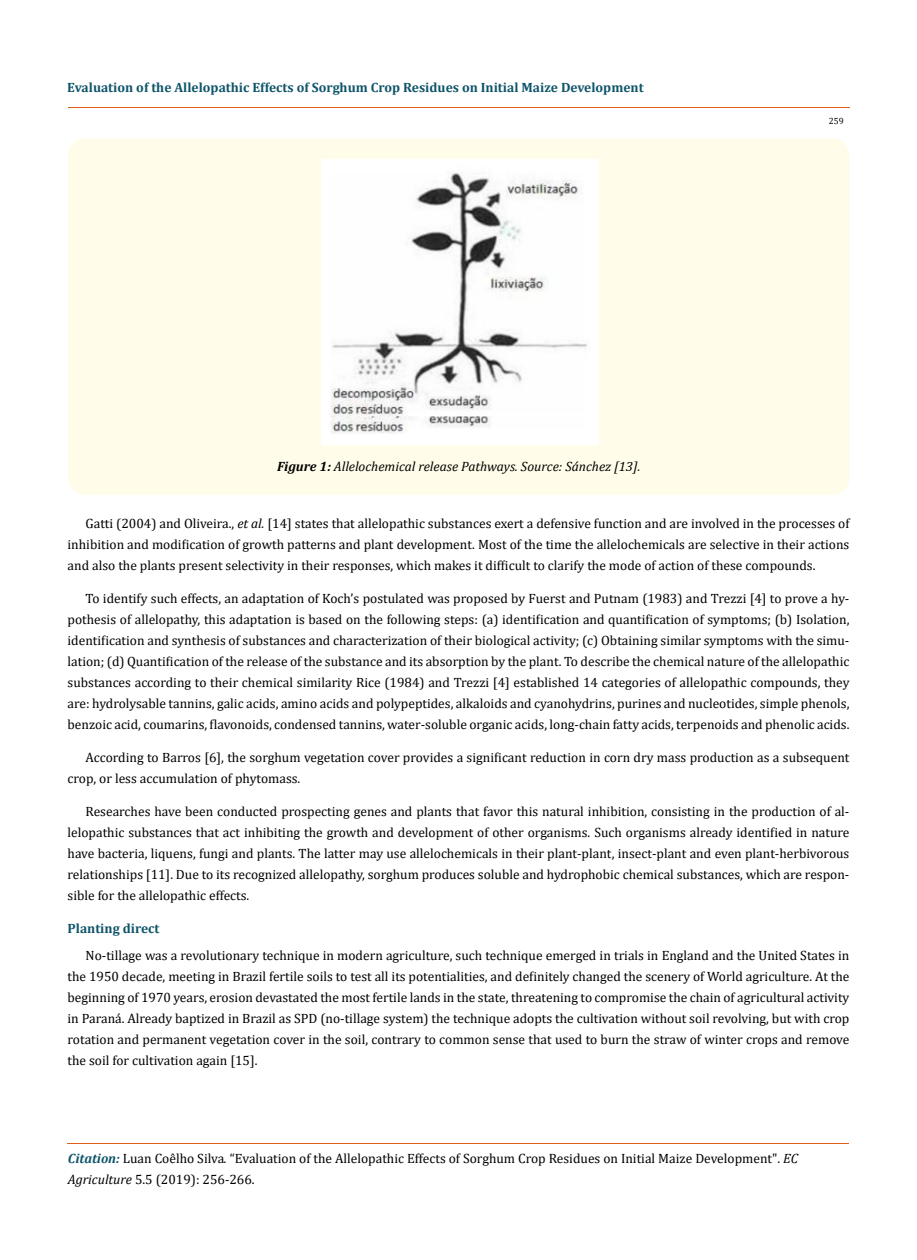
<style>
.page{position:relative;width:917px;height:1260px;background:#fff}
.page>*{position:absolute;margin:0;border:0;box-sizing:border-box;transform-origin:0 0}
.t1{font:13.5px/21px "Cambria";color:#000;text-align:justify}
.t2{font:700 13.5px "Cambria";color:#0e546a}
.t3{font:italic 13.5px "Cambria";color:#000}
.t4{font:9px "Cambria";color:#000}
.s1{font-weight:700}
.s2{font-style:italic}
.s3{font-weight:700;font-style:italic;color:#0e546a}
</style>
<div class="page">
<hr style="left:68px;top:108px;width:781px;height:1px;background:#e05d1a">
<hr style="left:67px;top:1143px;width:782px;height:1px;background:#e05d1a">
<div style="left:68px;top:138px;width:781px;height:357px;background:#fffde9;border-radius:18px"></div>
<img style="left:321px;top:159px;width:278px;height:285px">
<p class="t2" style="left:67px;top:78px;width:578px">Evaluation of the Allelopathic Effects of Sorghum Crop Residues on Initial Maize Development</p>
<p class="t3" style="left:277px;top:457px;width:365px"><span class="s1">Figure 1:</span> Allelochemical release Pathways. Source: Sánchez [13].</p>
<p class="t4" style="left:828px;top:116px;width:16px">259</p>
<p class="t1" style="left:68px;top:513px;width:783px;text-indent:18px">Gatti (2004) and Oliveira., <span class="s2">et al.</span> [14] states that allelopathic substances exert a defensive function and are involved in the processes of inhibition and modification of growth patterns and plant development. Most of the time the allelochemicals are selective in their actions and also the plants present selectivity in their responses, which makes it difficult to clarify the mode of action of these compounds.</p>
<p class="t1" style="left:68px;top:588px;width:783px;text-indent:18px">To identify such effects, an adaptation of Koch’s postulated was proposed by Fuerst and Putnam (1983) and Trezzi [4] to prove a hy&shy;pothesis of allelopathy, this adaptation is based on the following steps: (a) identification and quantification of symptoms; (b) Isolation, identification and synthesis of substances and characterization of their biological activity; (c) Obtaining similar symptoms with the simu&shy;lation; (d) Quantification of the release of the substance and its absorption by the plant. To describe the chemical nature of the allelopathic substances according to their chemical similarity Rice (1984) and Trezzi [4] established 14 categories of allelopathic compounds, they are: hydrolysable tannins, galic acids, amino acids and polypeptides, alkaloids and cyanohydrins, purines and nucleotides, simple phenols, benzoic acid, coumarins, flavonoids, condensed tannins, water-soluble organic acids, long-chain fatty acids, terpenoids and phenolic acids.</p>
<p class="t1" style="left:68px;top:747px;width:783px;text-indent:18px">According to Barros [6], the sorghum vegetation cover provides a significant reduction in corn dry mass production as a subsequent crop, or less accumulation of phytomass.</p>
<p class="t1" style="left:68px;top:801px;width:783px;text-indent:18px">Researches have been conducted prospecting genes and plants that favor this natural inhibition, consisting in the production of al&shy;lelopathic substances that act inhibiting the growth and development of other organisms. Such organisms already identified in nature have bacteria, liquens, fungi and plants. The latter may use allelochemicals in their plant-plant, insect-plant and even plant-herbivorous relationships [11]. Due to its recognized allelopathy, sorghum produces soluble and hydrophobic chemical substances, which are respon&shy;sible for the allelopathic effects.</p>
<p class="t2" style="left:68px;top:919px;width:93px">Planting direct</p>
<p class="t1" style="left:68px;top:945px;width:783px;text-indent:18px">No-tillage was a revolutionary technique in modern agriculture, such technique emerged in trials in England and the United States in the 1950 decade, meeting in Brazil fertile soils to test all its potentialities, and definitely changed the scenery of World agriculture. At the beginning of 1970 years, erosion devastated the most fertile lands in the state, threatening to compromise the chain of agricultural activity in Paraná. Already baptized in Brazil as SPD (no-tillage system) the technique adopts the cultivation without soil revolving, but with crop rotation and permanent vegetation cover in the soil, contrary to common sense that used to burn the straw of winter crops and remove the soil for cultivation again [15].</p>
<p class="t1" style="left:68px;top:1148px;width:731px"><span class="s3">Citation:</span> Luan Coêlho Silva<span class="s2">.</span> “Evaluation of the Allelopathic Effects of Sorghum Crop Residues on Initial Maize Development". <span class="s2">EC<br>Agriculture</span> 5.5 (2019): 256-266.</p>
</div>
